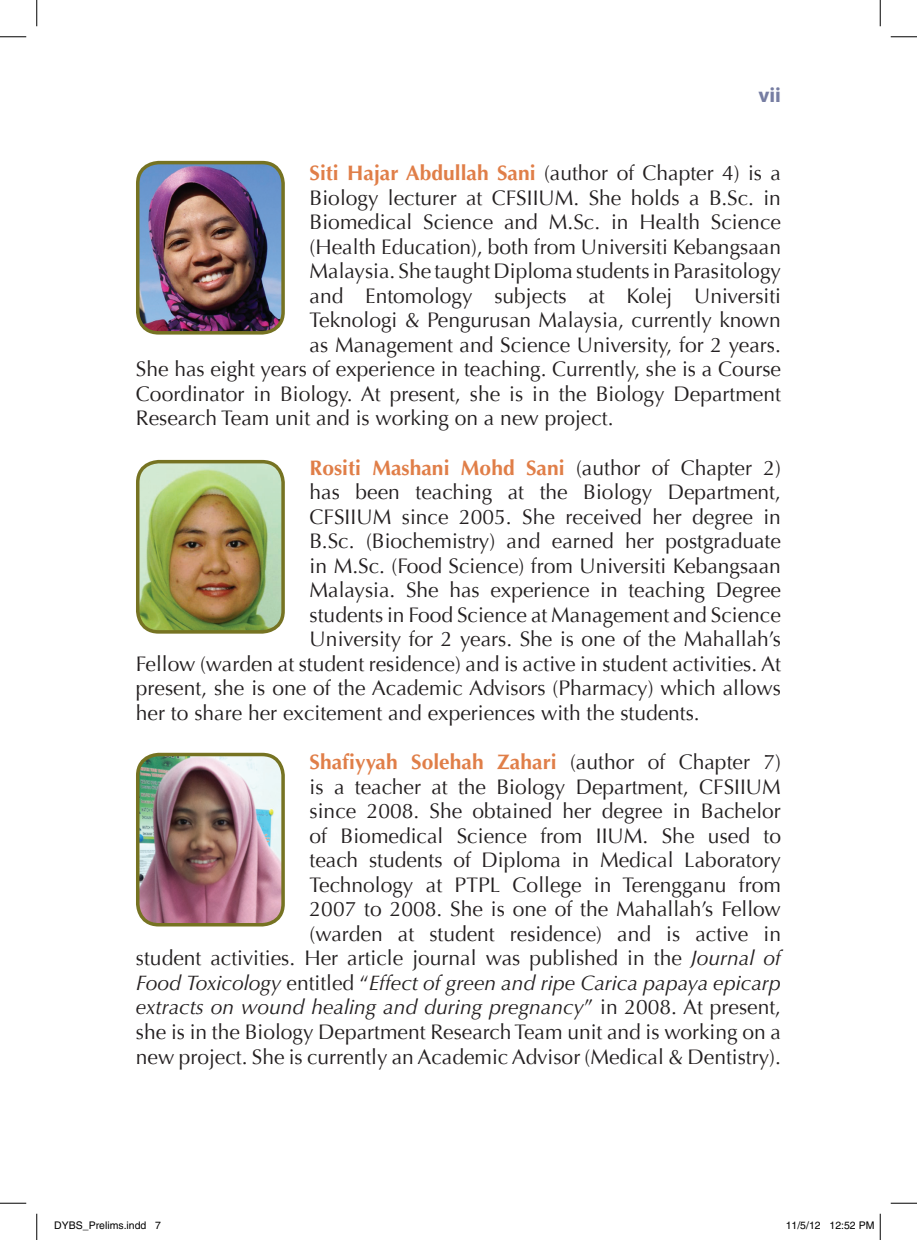
<style>
.page{position:relative;width:917px;height:1240px;background:#fff}
.page>*{position:absolute;margin:0;border:0;box-sizing:border-box;transform-origin:0 0}
.t1{font:21px/24.5px "Optima";color:#231f20;text-align:right}
.t2{font:700 21px "Optima";color:#e07e48}
.t3{font:700 21px "Myriad Pro";color:#767da2}
.t4{font:10.5px "Helvetica";color:#000}
.s1{font-weight:400;color:#231f20}
.s2{font-weight:700;color:#e07e48}
.s3{font-style:italic}
</style>
<div class="page">
<img style="left:138px;top:163px;width:145px;height:170px">
<div style="left:136px;top:161px;width:149px;height:173px;border:4px solid #767322;border-radius:21px"></div>
<img style="left:138px;top:462px;width:145px;height:170px">
<div style="left:136px;top:460px;width:149px;height:173px;border:4px solid #767322;border-radius:21px"></div>
<img style="left:140px;top:757px;width:143px;height:167px">
<div style="left:136px;top:752px;width:149px;height:174px;border:4px solid #767322;border-radius:21px"></div>
<svg style="left:0;top:36px;width:26px;height:1px"></svg>
<svg style="left:891px;top:36px;width:26px;height:1px"></svg>
<svg style="left:0;top:1202px;width:26px;height:1px"></svg>
<svg style="left:891px;top:1202px;width:26px;height:1px"></svg>
<svg style="left:36px;top:0;width:1px;height:26px"></svg>
<svg style="left:36px;top:1213px;width:1px;height:26px"></svg>
<svg style="left:880px;top:0;width:1px;height:26px"></svg>
<svg style="left:880px;top:1213px;width:1px;height:26px"></svg>
<p class="t3" style="left:758px;top:83px;width:24px">vii</p>
<p class="t2" style="left:310px;top:161px;width:473px">Siti Hajar Abdullah Sani <span class="s1">(author of Chapter 4) is a</span></p>
<p class="t1" style="left:310px;top:185px;width:473px">Biology lecturer at CFSIIUM. She holds a B.Sc. in</p>
<p class="t1" style="left:310px;top:210px;width:473px">Biomedical Science and M.Sc. in Health Science</p>
<p class="t1" style="left:310px;top:234px;width:473px">(Health Education), both from Universiti Kebangsaan</p>
<p class="t1" style="left:310px;top:259px;width:473px">Malaysia. She taught Diploma students in Parasitology</p>
<p class="t1" style="left:310px;top:284px;width:473px">and Entomology subjects at Kolej Universiti</p>
<p class="t1" style="left:310px;top:308px;width:473px">Teknologi &amp; Pengurusan Malaysia, currently known</p>
<p class="t1" style="left:310px;top:333px;width:473px">as Management and Science University, for 2 years.</p>
<p class="t1" style="left:136px;top:357px;width:646px">She has eight years of experience in teaching. Currently, she is a Course</p>
<p class="t1" style="left:136px;top:382px;width:646px">Coordinator in Biology. At present, she is in the Biology Department</p>
<p class="t1" style="left:136px;top:406px;width:479px">Research Team unit and is working on a new project.</p>
<p class="t2" style="left:310px;top:455px;width:473px">Rositi Mashani Mohd Sani <span class="s1">(author of Chapter 2)</span></p>
<p class="t1" style="left:310px;top:480px;width:473px">has been teaching at the Biology Department,</p>
<p class="t1" style="left:310px;top:504px;width:473px">CFSIIUM since 2005. She received her degree in</p>
<p class="t1" style="left:310px;top:529px;width:473px">B.Sc. (Biochemistry) and earned her postgraduate</p>
<p class="t1" style="left:310px;top:553px;width:473px">in M.Sc. (Food Science) from Universiti Kebangsaan</p>
<p class="t1" style="left:310px;top:578px;width:473px">Malaysia. She has experience in teaching Degree</p>
<p class="t1" style="left:310px;top:602px;width:473px">students in Food Science at Management and Science</p>
<p class="t1" style="left:310px;top:627px;width:473px">University for 2 years. She is one of the Mahallah’s</p>
<p class="t1" style="left:136px;top:651px;width:646px">Fellow (warden at student residence) and is active in student activities. At</p>
<p class="t1" style="left:136px;top:676px;width:646px">present, she is one of the Academic Advisors (Pharmacy) which allows</p>
<p class="t1" style="left:136px;top:700px;width:565px">her to share her excitement and experiences with the students.</p>
<p class="t1" style="left:136px;top:750px;width:646px"><span class="s2">Shafiyyah Solehah Zahari</span> (author of Chapter 7)<br>is a teacher at the Biology Department, CFSIIUM<br>since 2008. She obtained her degree in Bachelor<br>of Biomedical Science from IIUM. She used to<br>teach students of Diploma in Medical Laboratory<br>Technology at PTPL College in Terengganu from<br>2007 to 2008. She is one of the Mahallah’s Fellow<br>(warden at student residence) and is active in<br>student activities. Her article journal was published in the <span class="s3">Journal of Food Toxicology</span> entitled “<span class="s3">Effect of green and ripe Carica papaya epicarp extracts on wound healing and during pregnancy</span>” in 2008. At present, she is in the Biology Department Research Team unit and is working on a new project. She is currently an Academic Advisor (Medical &amp; Dentistry).</p>
<p class="t4" style="left:54px;top:1219px;width:108px">DYBS_Prelims.indd 7</p>
<p class="t4" style="left:786px;top:1219px;width:90px">11/5/12 12:52 PM</p>
</div>
